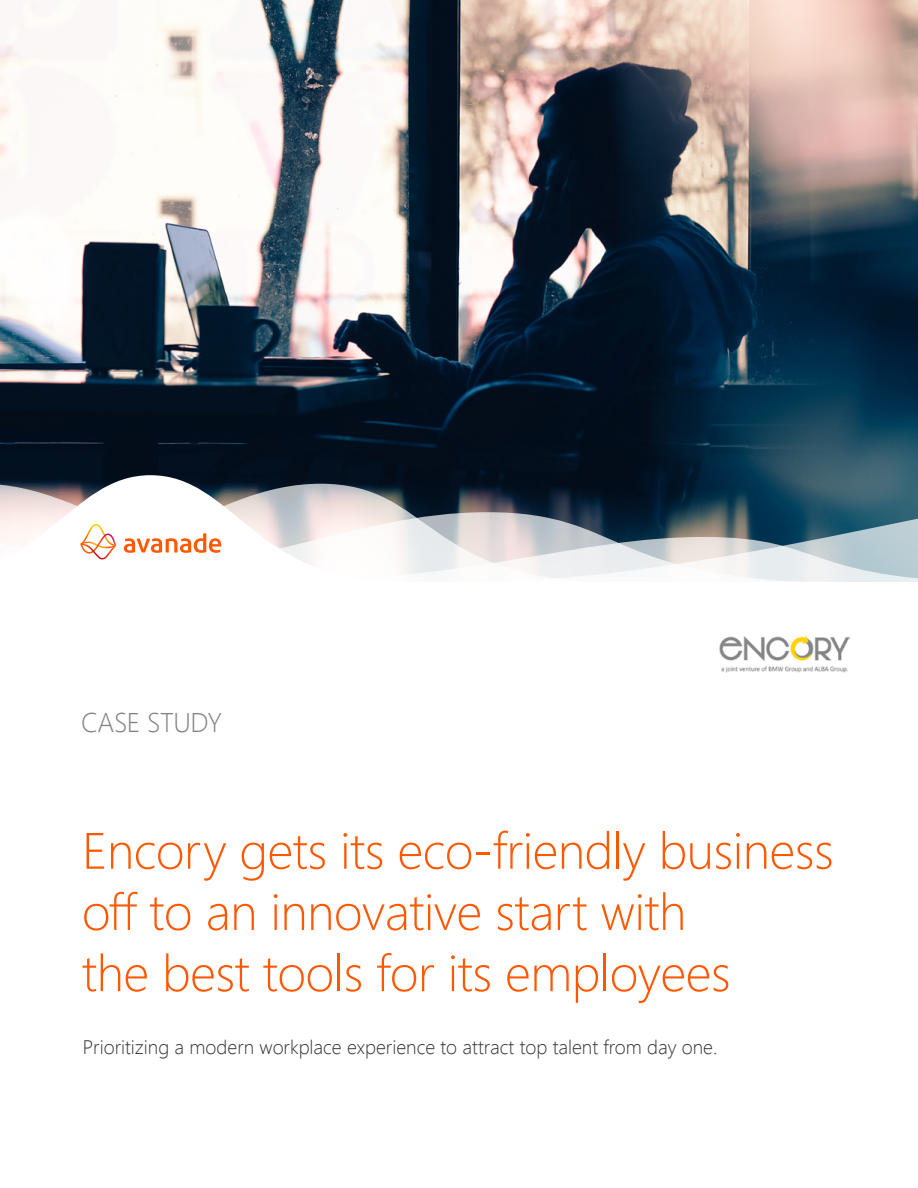
<style>
.page{position:relative;width:918px;height:1188px;background:#fff}
.page>*{position:absolute;margin:0;border:0;box-sizing:border-box;transform-origin:0 0}
.t1{font:300 51px/61.2px "Segoe UI";letter-spacing:-.01em;color:#ff5800}
.t2{font:300 27px "Segoe UI";letter-spacing:-.015em;color:#808080}
.t3{font:300 19.5px "Segoe UI";color:#333}
</style>
<div class="page">
<img style="left:0;top:0;width:918px;height:475px">
<svg style="left:0;top:475px;width:918px;height:9px;background:#1a2c3c"></svg>
<svg style="left:0;top:484px;width:918px;height:98px"></svg>
<img style="left:719px;top:636px;width:131px;height:37px">
<p class="t2" style="left:81px;top:704px;width:142px">CASE STUDY</p>
<p class="t1" style="left:82px;top:818px;width:753px">Encory gets its eco-friendly business off to an innovative start with<br>the best tools for its employees</p>
<p class="t3" style="left:83px;top:1034px;width:636px">Prioritizing a modern workplace experience to attract top talent from day one.</p>
</div>
